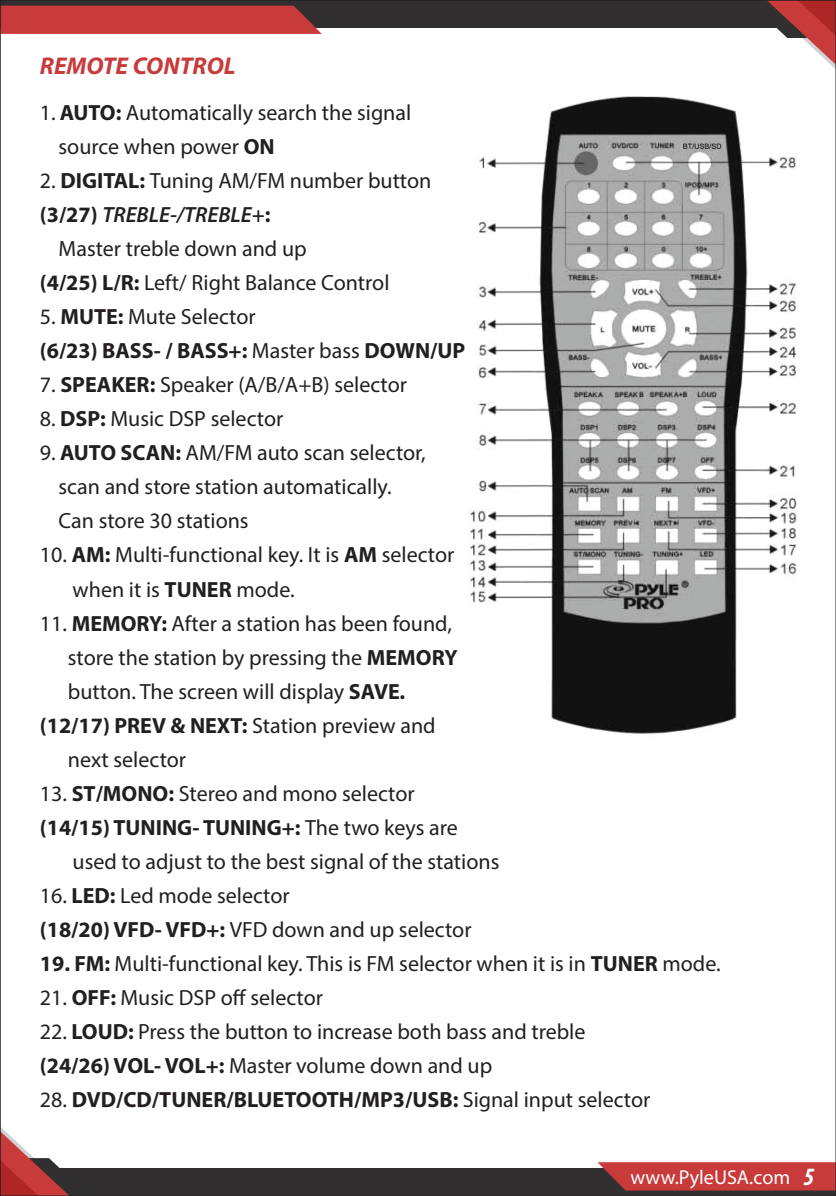
<style>
.page{position:relative;width:836px;height:1196px;background:#fff}
.page>*{position:absolute;margin:0;border:0;box-sizing:border-box;transform-origin:0 0}
.t1{font:italic 700 24.4px "Myriad Pro";color:#c93a3b}
.t2{font:22px/34px "Myriad Pro";color:#231f20}
.t3{font:700 22px/34px "Myriad Pro";color:#231f20}
.t4{font:italic 600 22px "Myriad Pro";color:#231f20}
.t5{font:20px "Myriad Pro";color:#fff}
.s1{font-weight:700}
.s2{font-weight:700;font-style:normal}
.s3{font-weight:400}
.s4{font-weight:700;font-style:italic;font-stretch:condensed;font-size:25px}
</style>
<div class="page">
<img style="left:469px;top:96px;width:328px;height:638px">
<div style="left:0;top:1167px;width:835px;height:28px;background:#312f30"></div>
<svg style="left:2px;top:1128px;width:87px;height:65px"></svg>
<svg style="left:597px;top:1162px;width:236px;height:28px"></svg>
<div style="left:0;top:0;width:835px;height:28px;background:#312f30"></div>
<svg style="left:769px;top:2px;width:64px;height:65px"></svg>
<svg style="left:2px;top:6px;width:319px;height:28px"></svg>
<p class="t1" style="left:40px;top:50px;width:197px">REMOTE CONTROL</p>
<p class="t2" style="left:59px;top:96px;width:354px;text-indent:-19px">1. <span class="s1">AUTO:</span> Automatically search the signal source when power <span class="s1">ON</span></p>
<p class="t2" style="left:40px;top:163px;width:393px">2. <span class="s1">DIGITAL:</span> Tuning AM/FM number button</p>
<p class="t4" style="left:40px;top:201px;width:232px"><span class="s2">(3/27)</span> TREBLE-/TREBLE+<span class="s2">:</span></p>
<p class="t2" style="left:59px;top:231px;width:249px">Master treble down and up</p>
<p class="t2" style="left:40px;top:265px;width:351px"><span class="s1">(4/25) L/R:</span> Left/ Right Balance Control</p>
<p class="t3" style="left:40px;top:299px;width:427px"><span class="s3">5.</span> MUTE: <span class="s3">Mute Selector<br></span>(6/23) BASS- / BASS+: <span class="s3">Master bass</span> DOWN/UP</p>
<p class="t2" style="left:40px;top:367px;width:368px">7. <span class="s1">SPEAKER:</span> Speaker (A/B/A+B) selector</p>
<p class="t2" style="left:40px;top:401px;width:245px">8. <span class="s1">DSP:</span> Music DSP selector</p>
<p class="t2" style="left:59px;top:435px;width:368px;text-indent:-19px">9. <span class="s1">AUTO SCAN:</span> AM/FM auto scan selector, scan and store station automatically.<br>Can store 30 stations</p>
<p class="t2" style="left:73px;top:537px;width:383px;text-indent:-33px">10. <span class="s1">AM:</span> Multi-functional key. It is <span class="s1">AM</span> selector when it is <span class="s1">TUNER</span> mode.</p>
<p class="t2" style="left:40px;top:605px;width:413px">11. <span class="s1">MEMORY:</span> After a station has been found,</p>
<p class="t2" style="left:68px;top:639px;width:391px">store the station by pressing the <span class="s1">MEMORY</span></p>
<p class="t2" style="left:68px;top:673px;width:339px">button. The screen will display <span class="s1">SAVE.</span></p>
<p class="t3" style="left:40px;top:707px;width:397px">(12/17) PREV &amp; NEXT: <span class="s3">Station preview and</span></p>
<p class="t2" style="left:68px;top:741px;width:120px">next selector</p>
<p class="t2" style="left:40px;top:775px;width:376px">13. <span class="s1">ST/MONO:</span> Stereo and mono selector</p>
<p class="t3" style="left:40px;top:809px;width:419px">(14/15) TUNING- TUNING+: <span class="s3">The two keys are</span></p>
<p class="t2" style="left:73px;top:843px;width:428px">used to adjust to the best signal of the stations</p>
<p class="t2" style="left:40px;top:877px;width:433px">16. <span class="s1">LED:</span> Led mode selector<br><span class="s1">(18/20) VFD- VFD+:</span> VFD down and up selector</p>
<p class="t2" style="left:40px;top:945px;width:682px"><span class="s1">19. FM:</span> Multi-functional key. This is FM selector when it is in <span class="s1">TUNER</span> mode.</p>
<p class="t2" style="left:40px;top:979px;width:284px">21. <span class="s1">OFF:</span> Music DSP off selector</p>
<p class="t2" style="left:40px;top:1013px;width:547px">22. <span class="s1">LOUD:</span> Press the button to increase both bass and treble <span class="s1">(24/26) VOL- VOL+:</span> Master volume down and up</p>
<p class="t3" style="left:40px;top:1081px;width:611px"><span class="s3">28.</span> DVD/CD/TUNER/BLUETOOTH/MP3/USB: <span class="s3">Signal input selector</span></p>
<p class="t5" style="left:630px;top:1164px;width:185px">www.PyleUSA.com <span class="s4">5</span></p>
</div>
